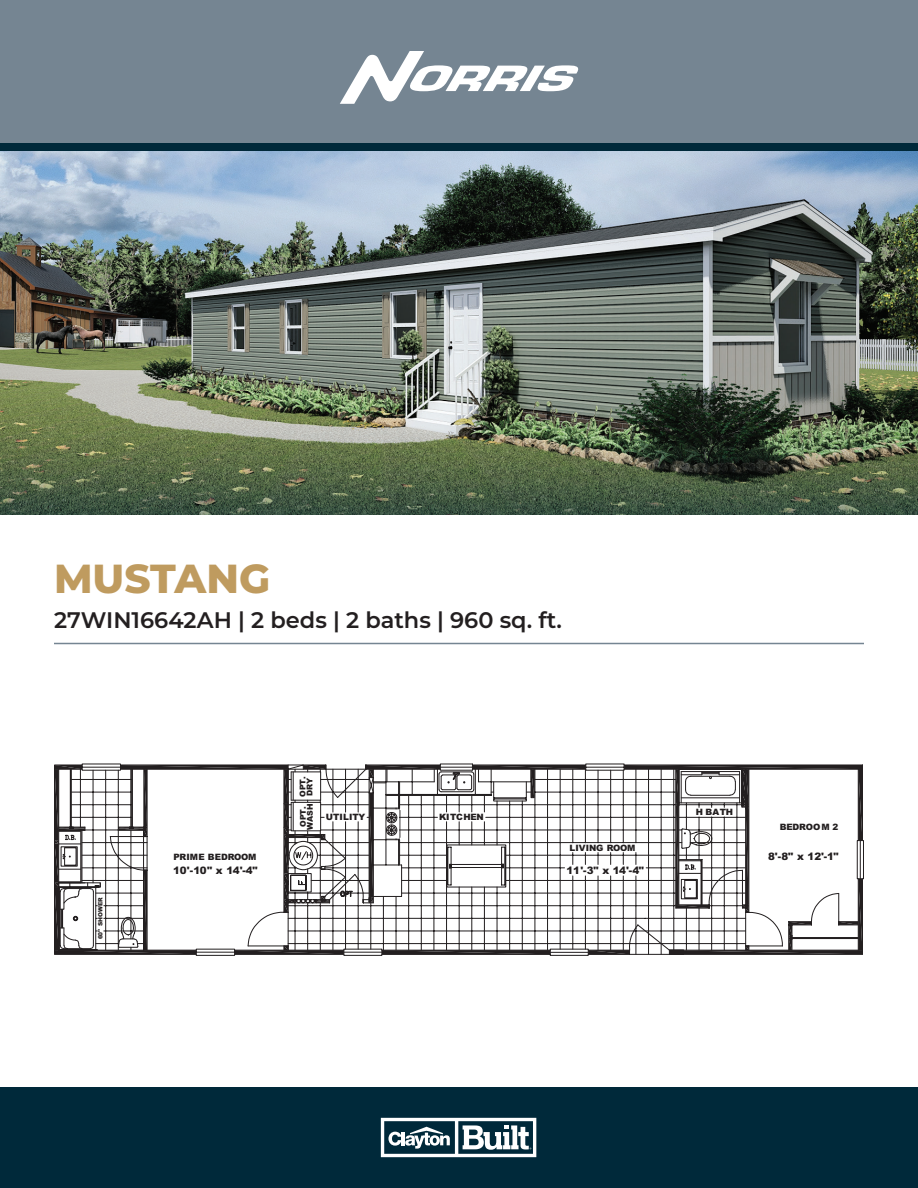
<style>
.page{position:relative;width:918px;height:1188px;background:#fff}
.page>*{position:absolute;margin:0;border:0;box-sizing:border-box;transform-origin:0 0}
.text{font:800 40.5px "Montserrat";color:#bf9b5f}
.text-2{font:600 22.5px "Montserrat";color:#231f20}
.t1{font:900 10.2px "Arial";letter-spacing:-.02em;color:#231f20}
.t2{font:900 8.7px "Arial";letter-spacing:-.015em;color:#231f20}
.t3{font:900 8.7px "Arial";letter-spacing:.005em;color:#231f20}
.t4{font:900 7.95px/6.9px "Arial";letter-spacing:-.015em;color:#231f20}
.t5{font:900 5.85px "Arial";letter-spacing:-.015em;color:#231f20}
</style>
<div class="page">
<div style="left:0;top:0;width:918px;height:143px;background:#758592"></div>
<div style="left:0;top:1088px;width:918px;height:100px;background:#00293a"></div>
<svg style="left:340px;top:51px;width:239px;height:53px"></svg>
<svg style="left:381px;top:1118px;width:155px;height:39px"></svg>
<img style="left:0;top:151px;width:918px;height:363px">
<svg style="left:54px;top:763px;width:809px;height:193px"></svg>
<hr style="left:54px;top:643px;width:810px;height:1px;background:#758592">
<div style="left:0;top:143px;width:918px;height:8px;background:#00293a"></div>
<p class="text" style="left:54px;top:549px;width:218px">MUSTANG</p>
<p class="text-2" style="left:54px;top:604px;width:510px">27WIN16642AH | 2 beds | 2 baths | 960 sq. ft.</p>
<p class="t5" style="left:96px;top:939px;width:43px;rotate:-90deg">60" SHOWER</p>
<p class="t2" style="left:173px;top:850px;width:85px">PRIME BEDROOM</p>
<p class="t4" style="left:299px;top:797px;width:22px;rotate:-90deg">OPT.<br>DRY</p>
<p class="t4" style="left:299px;top:830px;width:28px;text-align:center;rotate:-90deg">OPT.<br>WASH</p>
<p class="t3" style="left:326px;top:811px;width:41px">UTILITY</p>
<p class="t2" style="left:439px;top:811px;width:46px">KITCHEN</p>
<p class="t2" style="left:569px;top:841px;width:68px">LIVING ROOM</p>
<p class="t1" style="left:173px;top:863px;width:86px">10'-10" x 14'-4"</p>
<p class="t1" style="left:567px;top:863px;width:79px">11'-3" x 14'-4"</p>
<p class="t2" style="left:696px;top:806px;width:39px">H BATH</p>
<p class="t2" style="left:780px;top:821px;width:60px">BEDROO M 2</p>
<p class="t1" style="left:768px;top:849px;width:72px">8'-8" x 12'-1"</p>
</div>
